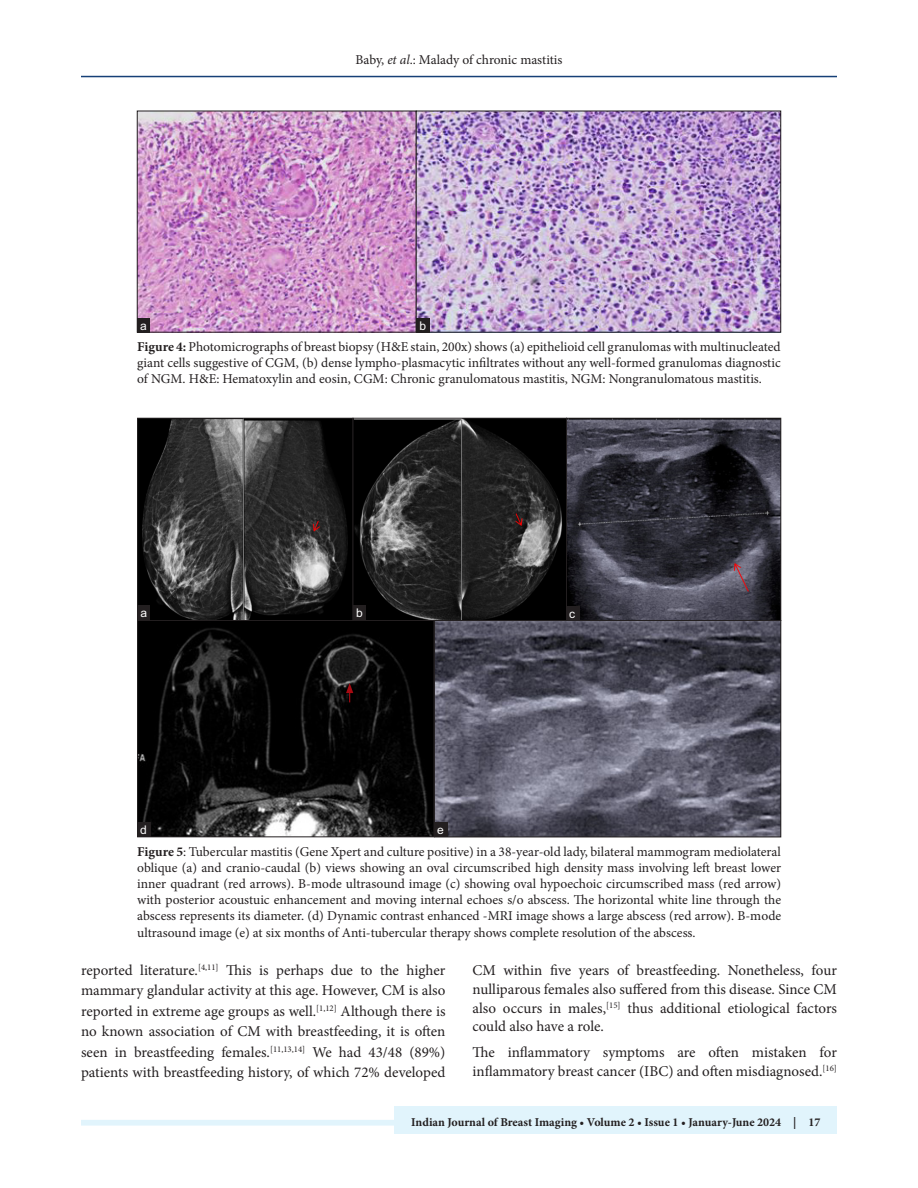
<style>
.page{position:relative;width:918px;height:1188px;background:#fff}
.page>*{position:absolute;margin:0;border:0;box-sizing:border-box;transform-origin:0 0}
.para_first{font:15px/20.4px "Minion Pro";color:#231f20;text-align:justify}
.para{font:15px/18.8px "Minion Pro";letter-spacing:-.005em;color:#231f20}
.float_figure_figure{font:13.5px/16.2px "Minion Pro";letter-spacing:-.005em;color:#231f20;text-align:justify}
.t1{font:700 12px "Minion Pro";color:#231f20}
.Figure_label{font:12px "Arial MT Std";color:#fff}
.s1{font-style:italic}
.s2{font-weight:700}
</style>
<div class="page">
<hr style="left:81px;top:76px;width:756px;height:1px;background:#164077">
<div style="left:395px;top:1106px;width:442px;height:28px;background:#e1f4fc"></div>
<div style="left:81px;top:1120px;width:756px;height:6px;background:#e1f4fc"></div>
<img style="left:139px;top:113px;width:640px;height:218px">
<div style="left:137px;top:111px;width:280px;height:222px;border:1px solid #231f20"></div>
<div style="left:416px;top:111px;width:365px;height:222px;border:1px solid #231f20"></div>
<div style="left:137px;top:318px;width:13px;height:15px;background:#231f20"></div>
<div style="left:416px;top:318px;width:14px;height:15px;background:#231f20"></div>
<img style="left:139px;top:420px;width:640px;height:415px">
<div style="left:137px;top:620px;width:297px;height:217px;border:1px solid #231f20"></div>
<div style="left:434px;top:620px;width:347px;height:217px;border:1px solid #231f20"></div>
<div style="left:137px;top:418px;width:216px;height:203px;border:1px solid #231f20"></div>
<div style="left:353px;top:418px;width:214px;height:203px;border:1px solid #231f20"></div>
<div style="left:566px;top:418px;width:215px;height:203px;border:1px solid #231f20"></div>
<div style="left:138px;top:605px;width:12px;height:15px;background:#231f20"></div>
<div style="left:353px;top:605px;width:13px;height:15px;background:#231f20"></div>
<div style="left:566px;top:606px;width:14px;height:15px;background:#231f20"></div>
<div style="left:434px;top:823px;width:13px;height:14px;background:#231f20"></div>
<div style="left:137px;top:822px;width:14px;height:15px;background:#231f20"></div>
<svg style="left:346px;top:683px;width:7px;height:19px"></svg>
<p class="float_figure_figure" style="left:355px;top:52px;width:209px">Baby, <span class="s1">et al</span>.: Malady of chronic mastitis</p>
<p class="Figure_label" style="left:140px;top:319px;width:8px">a</p>
<p class="Figure_label" style="left:419px;top:319px;width:8px">b</p>
<p class="float_figure_figure" style="left:137px;top:339px;width:645px"><span class="s2">Figure 4:</span> Photomicrographs of breast biopsy (H&amp;E stain, 200x) shows (a) epithelioid cell granulomas with multinucleated giant cells suggestive of CGM, (b) dense lympho-plasmacytic infiltrates without any well-formed granulomas diagnostic of NGM. H&amp;E: Hematoxylin and eosin, CGM: Chronic granulomatous mastitis, NGM: Nongranulomatous mastitis.</p>
<p class="Figure_label" style="left:141px;top:606px;width:8px">a</p>
<p class="Figure_label" style="left:356px;top:606px;width:8px">b</p>
<p class="Figure_label" style="left:569px;top:607px;width:7px">c</p>
<p class="Figure_label" style="left:140px;top:823px;width:8px">d</p>
<p class="Figure_label" style="left:437px;top:823px;width:8px">e</p>
<p class="float_figure_figure" style="left:137px;top:843px;width:645px"><span class="s2">Figure 5</span>: Tubercular mastitis (Gene Xpert and culture positive) in a 38-year-old lady, bilateral mammogram mediolateral oblique (a) and cranio-caudal (b) views showing an oval circumscribed high density mass involving left breast lower inner quadrant (red arrows). B-mode ultrasound image (c) showing oval hypoechoic circumscribed mass (red arrow) with posterior acoustuic enhancement and moving internal echoes s/o abscess. The horizontal white line through the abscess represents its diameter. (d) Dynamic contrast enhanced -MRI image shows a large abscess (red arrow). B-mode ultrasound image (e) at six months of Anti-tubercular therapy shows complete resolution of the abscess.</p>
<p class="para_first" style="left:81px;top:960px;width:366px">reported literature.<sup>[4,11]</sup> This is perhaps due to the higher mammary glandular activity at this age. However, CM is also reported in extreme age groups as well.<sup>[1,12]</sup> Although there is no known association of CM with breastfeeding, it is often seen in breastfeeding females.<sup>[11,13,14]</sup> We had 43/48 (89%) patients with breastfeeding history, of which 72% developed</p>
<p class="para_first" style="left:472px;top:961px;width:366px;line-height:18.8px">CM within five years of breastfeeding. Nonetheless, four nulliparous females also suffered from this disease. Since CM also occurs in males,<sup>[15]</sup> thus additional etiological factors could also have a role.</p>
<p class="para" style="left:472px;top:1043px;width:366px">The inflammatory symptoms are often mistaken for inflammatory breast cancer (IBC) and often misdiagnosed.<sup>[16]</sup></p>
<p class="t1" style="left:411px;top:1113px;width:411px">Indian Journal of Breast Imaging • Volume 2 • Issue 1 • January-June 2024 | 17</p>
</div>
